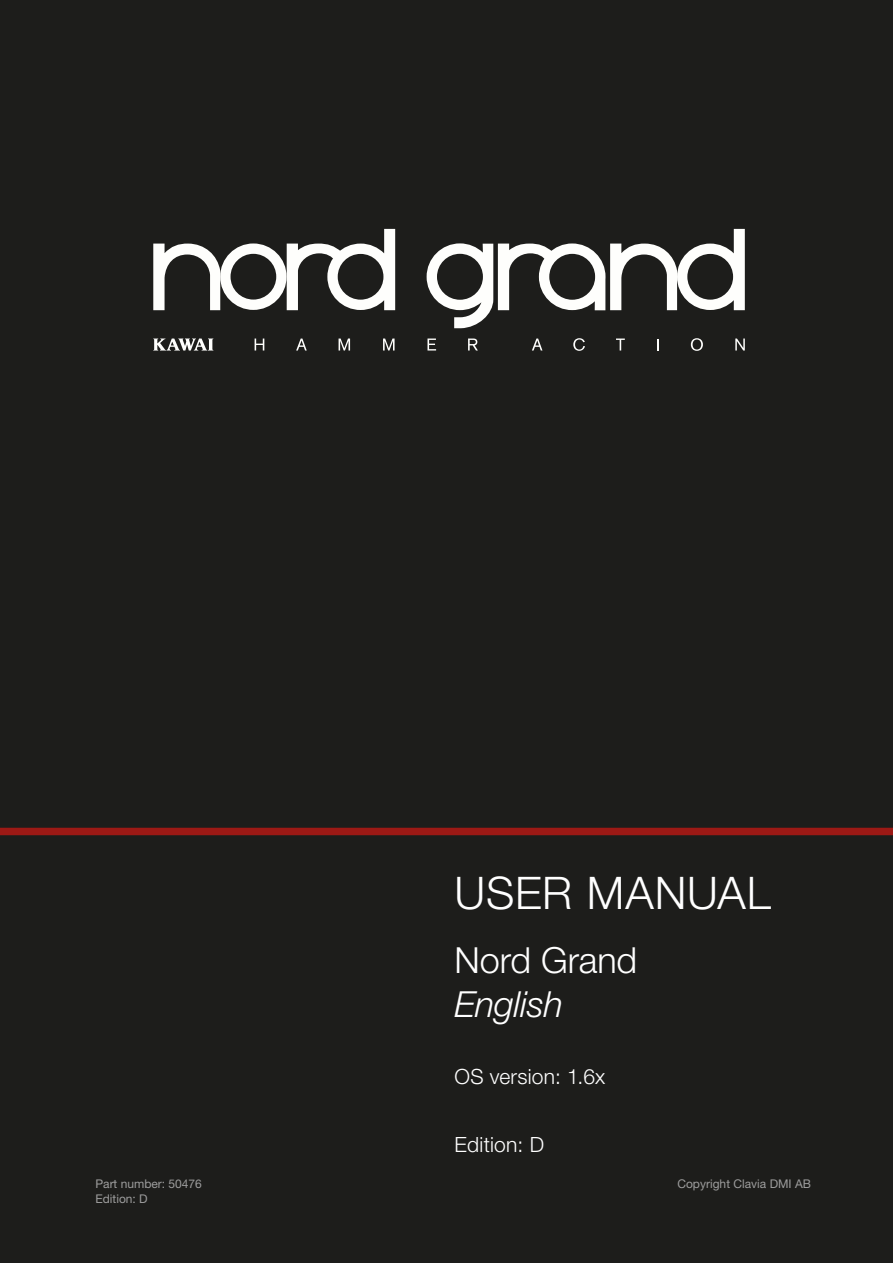
<style>
.page{position:relative;width:893px;height:1263px;background:#1d1d1b}
.page>*{position:absolute;margin:0;border:0;box-sizing:border-box;transform-origin:0 0}
.t1{font:300 45px "Helvetica Neue LT Std";letter-spacing:.02em;color:#fff}
.t2{font:300 36px "Helvetica Neue LT Std";letter-spacing:-.005em;color:#fff}
.t3{font:italic 300 36px "Helvetica Neue LT Std";letter-spacing:-.005em;color:#fff}
.t4{font:300 21px "Helvetica Neue LT Std";letter-spacing:.01em;color:#fff}
.t5{font:12px "Helvetica Neue LT Std";color:#9d9d9d}
</style>
<div class="page">
<div style="left:0;top:828px;width:893px;height:7px;background:#9c1915"></div>
<svg style="left:255px;top:338px;width:9px;height:12px"></svg>
<svg style="left:296px;top:338px;width:11px;height:12px"></svg>
<svg style="left:339px;top:338px;width:11px;height:12px"></svg>
<svg style="left:383px;top:338px;width:12px;height:12px"></svg>
<svg style="left:427px;top:338px;width:9px;height:12px"></svg>
<svg style="left:468px;top:338px;width:10px;height:12px"></svg>
<svg style="left:532px;top:338px;width:10px;height:12px"></svg>
<svg style="left:573px;top:338px;width:12px;height:13px"></svg>
<svg style="left:616px;top:338px;width:9px;height:12px"></svg>
<svg style="left:691px;top:338px;width:12px;height:13px"></svg>
<svg style="left:735px;top:338px;width:10px;height:12px"></svg>
<svg style="left:153px;top:229px;width:242px;height:81px"></svg>
<svg style="left:427px;top:229px;width:318px;height:99px"></svg>
<svg style="left:153px;top:338px;width:60px;height:13px"></svg>
<p class="t1" style="left:455px;top:866px;width:318px">USER MANUAL</p>
<p class="t2" style="left:455px;top:938px;width:184px">Nord Grand</p>
<p class="t3" style="left:455px;top:982px;width:110px">English</p>
<p class="t4" style="left:455px;top:1064px;width:152px">OS version: 1.6x</p>
<p class="t4" style="left:455px;top:1132px;width:91px">Edition: D</p>
<p class="t5" style="left:95px;top:1177px;width:108px">Part number: 50476</p>
<p class="t5" style="left:677px;top:1177px;width:135px">Copyright Clavia DMI AB</p>
<p class="t5" style="left:95px;top:1191px;width:54px">Edition: D</p>
</div>
